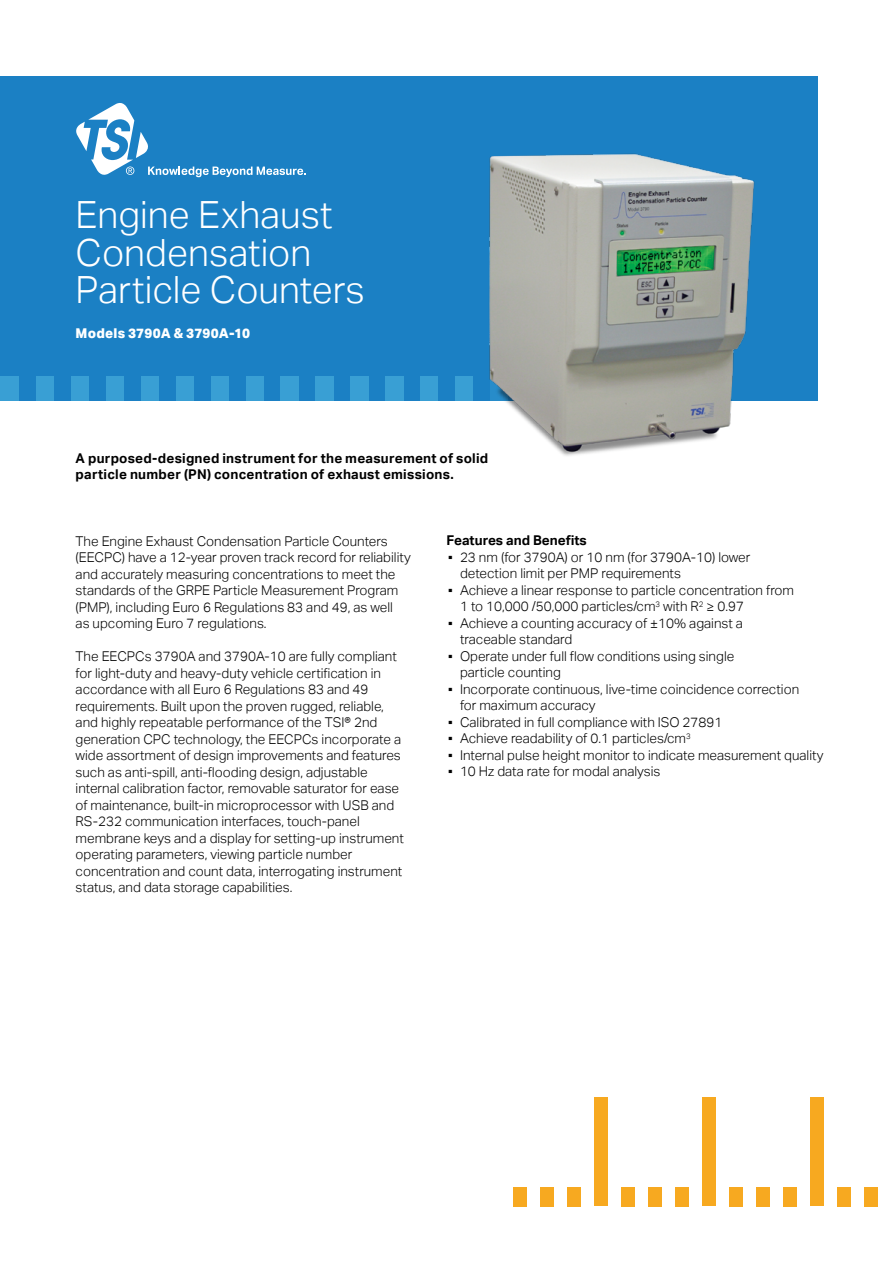
<style>
.page{position:relative;width:893px;height:1263px;background:#fff}
.page>*{position:absolute;margin:0;border:0;box-sizing:border-box;transform-origin:0 0}
.t1{font:300 37.5px/37.5px "Aktiv Grotesk";color:#fff}
.t2{font:300 13.5px/16.5px "Aktiv Grotesk";color:#000}
.t3{font:700 13.5px/16.5px "Aktiv Grotesk";letter-spacing:.015em;color:#000}
.t4{font:800 13.5px "Aktiv Grotesk";letter-spacing:.015em;color:#fff}
.s1{font-weight:400}
</style>
<div class="page">
<div style="left:0;top:76px;width:817px;height:324px;background:#1b80c4"></div>
<div style="left:864px;top:1187px;width:14px;height:19px;background:#f7a920"></div>
<div style="left:810px;top:1098px;width:14px;height:108px;background:#f7a920"></div>
<div style="left:783px;top:1187px;width:14px;height:19px;background:#f7a920"></div>
<div style="left:756px;top:1187px;width:14px;height:19px;background:#f7a920"></div>
<div style="left:730px;top:1187px;width:13px;height:19px;background:#f7a920"></div>
<div style="left:703px;top:1098px;width:13px;height:108px;background:#f7a920"></div>
<div style="left:676px;top:1187px;width:13px;height:19px;background:#f7a920"></div>
<div style="left:837px;top:1187px;width:14px;height:19px;background:#f7a920"></div>
<div style="left:648px;top:1187px;width:14px;height:19px;background:#f7a920"></div>
<div style="left:621px;top:1187px;width:14px;height:19px;background:#f7a920"></div>
<div style="left:595px;top:1098px;width:13px;height:108px;background:#f7a920"></div>
<div style="left:568px;top:1187px;width:13px;height:19px;background:#f7a920"></div>
<div style="left:540px;top:1187px;width:14px;height:19px;background:#f7a920"></div>
<div style="left:513px;top:1187px;width:14px;height:19px;background:#f7a920"></div>
<div style="left:0;top:376px;width:19px;height:25px;background:#399fd4"></div>
<div style="left:36px;top:376px;width:18px;height:25px;background:#399fd4"></div>
<div style="left:71px;top:376px;width:18px;height:25px;background:#399fd4"></div>
<div style="left:141px;top:376px;width:18px;height:25px;background:#399fd4"></div>
<div style="left:176px;top:376px;width:18px;height:25px;background:#399fd4"></div>
<div style="left:211px;top:376px;width:18px;height:25px;background:#399fd4"></div>
<div style="left:246px;top:376px;width:18px;height:25px;background:#399fd4"></div>
<div style="left:106px;top:376px;width:18px;height:25px;background:#399fd4"></div>
<div style="left:281px;top:376px;width:17px;height:25px;background:#399fd4"></div>
<div style="left:315px;top:376px;width:18px;height:25px;background:#399fd4"></div>
<div style="left:350px;top:376px;width:18px;height:25px;background:#399fd4"></div>
<div style="left:420px;top:376px;width:18px;height:25px;background:#399fd4"></div>
<div style="left:455px;top:376px;width:18px;height:25px;background:#399fd4"></div>
<div style="left:385px;top:376px;width:18px;height:25px;background:#399fd4"></div>
<div style="left:351px;top:376px;width:18px;height:25px;background:#399fd4"></div>
<svg style="left:76px;top:103px;width:230px;height:75px"></svg>
<img style="left:473px;top:153px;width:292px;height:303px">
<h1 class="t1" style="left:76px;top:197px;width:291px">Engine Exhaust<br>Condensation<br>Particle Counters</h1>
<p class="t4" style="left:76px;top:325px;width:176px">Models 3790A &amp; 3790A-10</p>
<p class="t3" style="left:76px;top:450px;width:414px">A purposed-designed instrument for the measurement of solid particle number (PN) concentration of exhaust emissions.</p>
<p class="t2" style="left:76px;top:533px;width:337px">The Engine Exhaust Condensation Particle Counters (EECPC) have a 12-year proven track record for reliability and accurately measuring concentrations to meet the standards of the GRPE Particle Measurement Program (PMP), including Euro 6 Regulations 83 and 49, as well<br>as upcoming Euro 7 regulations.</p>
<p class="t2" style="left:76px;top:648px;width:330px">The EECPCs 3790A and 3790A-10 are fully compliant for light-duty and heavy-duty vehicle certification in accordance with all Euro 6 Regulations 83 and 49 requirements. Built upon the proven rugged, reliable, and highly repeatable performance of the TSI® 2nd generation CPC technology, the EECPCs incorporate a wide assortment of design improvements and features such as anti-spill, anti-flooding design, adjustable internal calibration factor, removable saturator for ease of maintenance, built-in microprocessor with USB and RS-232 communication interfaces, touch-panel membrane keys and a display for setting-up instrument operating parameters, viewing particle number concentration and count data, interrogating instrument status, and data storage capabilities.</p>
<p class="t3" style="left:446px;top:532px;width:142px">Features and Benefits</p>
<p class="t2" style="left:460px;top:549px;width:292px;text-indent:-14px"><span class="s1">▪</span> 23 nm (for 3790A) or 10 nm (for 3790A-10) lower detection limit per PMP requirements</p>
<p class="t2" style="left:460px;top:582px;width:336px;text-indent:-14px"><span class="s1">▪</span> Achieve a linear response to particle concentration from<br>1 to 10,000 /50,000 particles/cm<sup>3</sup> with R<sup>2</sup> ≥ 0.97</p>
<p class="t2" style="left:460px;top:615px;width:285px;text-indent:-14px"><span class="s1">▪</span> Achieve a counting accuracy of ±10% against a traceable standard</p>
<p class="t2" style="left:460px;top:648px;width:276px;text-indent:-14px"><span class="s1">▪</span> Operate under full flow conditions using single particle counting</p>
<p class="t2" style="left:460px;top:681px;width:341px;text-indent:-14px"><span class="s1">▪</span> Incorporate continuous, live-time coincidence correction for maximum accuracy</p>
<p class="t2" style="left:446px;top:714px;width:278px"><span class="s1">▪</span> Calibrated in full compliance with ISO 27891</p>
<p class="t2" style="left:446px;top:730px;width:246px"><span class="s1">▪</span> Achieve readability of 0.1 particles/cm<sup>3</sup></p>
<p class="t2" style="left:446px;top:747px;width:379px"><span class="s1">▪</span> Internal pulse height monitor to indicate measurement quality</p>
<p class="t2" style="left:446px;top:763px;width:216px"><span class="s1">▪</span> 10 Hz data rate for modal analysis</p>
</div>
